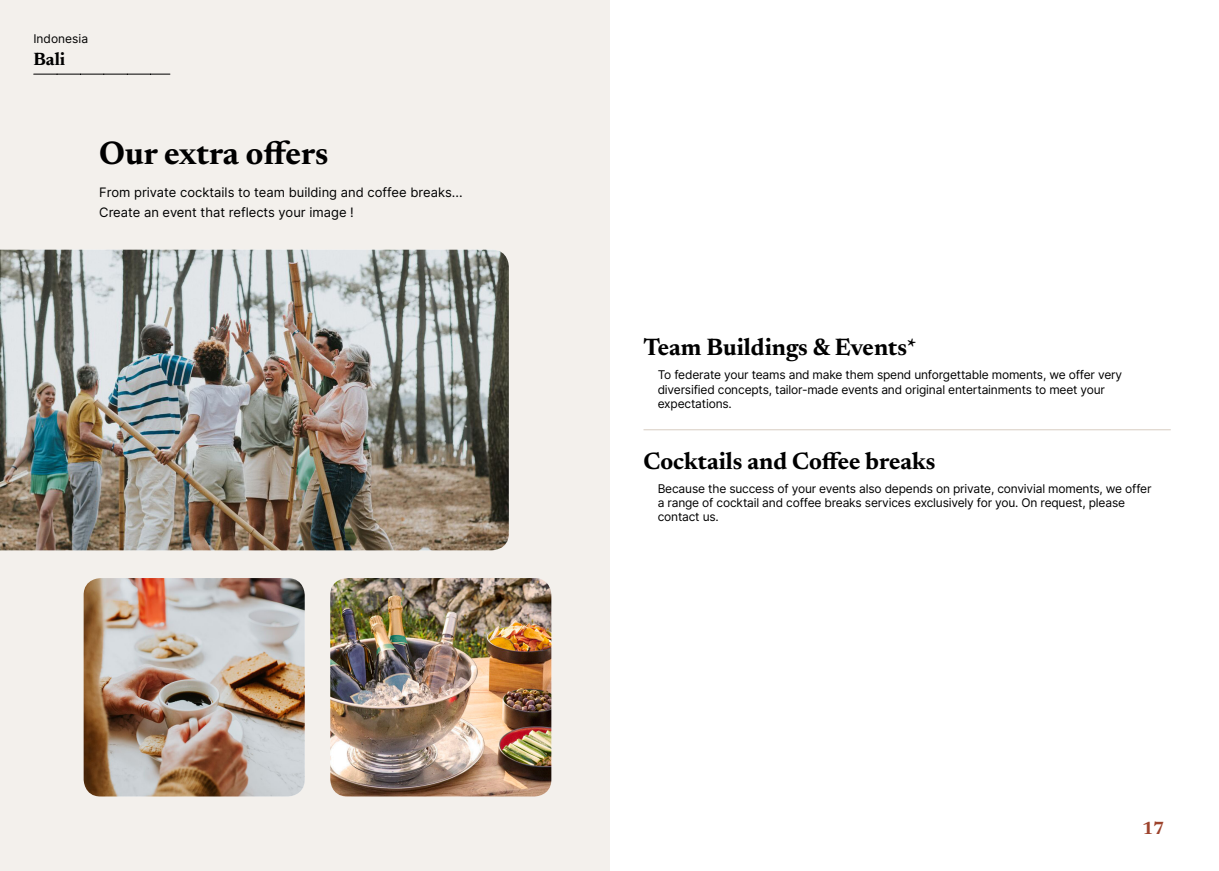
<style>
.page{position:relative;width:1219px;height:871px;background:#fff}
.page>*{position:absolute;margin:0;border:0;box-sizing:border-box;transform-origin:0 0}
.t1{font:700 33px "Newsreader 24 pt";color:#000}
.t2{font:700 24px "Newsreader 24 pt";color:#000}
.t3{font:700 18px "Newsreader 24 pt";color:#000}
.t4{font:700 18px "Newsreader 24 pt";color:#9d432c}
.t5{font:13px/20px "Inter";color:#000}
.t6{font:12px/14.4px "Inter";letter-spacing:-.015em;color:#000}
</style>
<div class="page">
<div style="left:0;top:0;width:609px;height:870px;background:#f3f0ec"></div>
<img style="left:0;top:249px;width:509px;height:301px">
<img style="left:84px;top:578px;width:221px;height:218px">
<img style="left:330px;top:578px;width:221px;height:218px">
<svg style="left:34px;top:74px;width:136px;height:1px"></svg>
<hr style="left:643px;top:429px;width:528px;height:1px;background:#d7cdc1">
<p class="t6" style="left:33px;top:31px;width:56px">Indonesia</p>
<h3 class="t3" style="left:33px;top:46px;width:33px">Bali</h3>
<h1 class="t1" style="left:99px;top:129px;width:231px">Our extra offers</h1>
<p class="t5" style="left:99px;top:182px;width:365px">From private cocktails to team building and coffee breaks...<br>Create an event that reflects your image !</p>
<h2 class="t2" style="left:643px;top:330px;width:275px">Team Buildings &amp; Events*</h2>
<p class="t6" style="left:658px;top:367px;width:466px">To federate your teams and make them spend unforgettable moments, we offer very diversified concepts, tailor-made events and original entertainments to meet your expectations.</p>
<h2 class="t2" style="left:643px;top:443px;width:293px">Cocktails and Coffee breaks</h2>
<p class="t6" style="left:658px;top:480px;width:495px">Because the success of your events also depends on private, convivial moments, we offer a range of cocktail and coffee breaks services exclusively for you. On request, please contact us.</p>
<h3 class="t4" style="left:1142px;top:814px;width:24px">17</h3>
</div>
